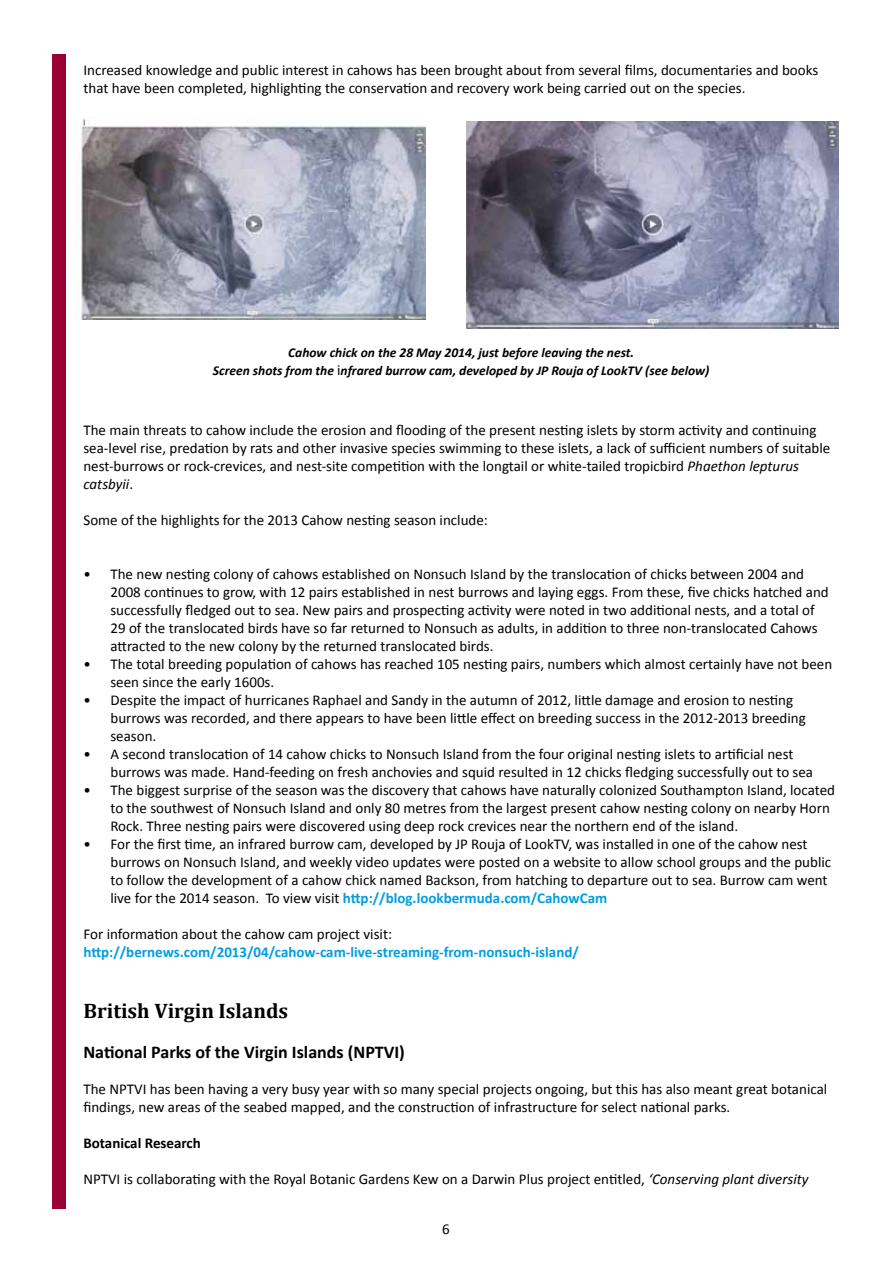
<style>
.page{position:relative;width:893px;height:1263px;background:#fff}
.page>*{position:absolute;margin:0;border:0;box-sizing:border-box;transform-origin:0 0}
.t1{font:700 21px "Cambria";color:#000}
.t2{font:700 18px "Calibri";color:#000}
.t3{font:15px/18px "Calibri";color:#000}
.t4{font:700 15px "Calibri";color:#009ee1}
.t5{font:700 15px "Calibri";color:#000}
.t6{font:italic 700 13.5px/18px "Calibri";color:#000;text-align:center}
.s1{font-weight:400;font-style:normal;font-size:15px}
.s2{font-style:italic}
.s3{font-weight:700;color:#009ee1}
</style>
<div class="page">
<div style="left:53px;top:54px;width:13px;height:1155px;background:#9a0033"></div>
<img style="left:81px;top:119px;width:344px;height:201px">
<img style="left:466px;top:121px;width:373px;height:207px">
<p class="t3" style="left:83px;top:61px;width:736px">Increased knowledge and public interest in cahows has been brought about from several films, documentaries and books that have been completed, highlighting the conservation and recovery work being carried out on the species.</p>
<p class="t6" style="left:213px;top:344px;width:498px">Cahow chick on the 28 May 2014, just before leaving the nest.<br>Screen shots from the <span class="s1">i</span>nfrared burrow cam, developed by JP Rouja of LookTV (see below)</p>
<p class="t3" style="left:83px;top:421px;width:748px">The main threats to cahow include the erosion and flooding of the present nesting islets by storm activity and continuing sea-level rise, predation by rats and other invasive species swimming to these islets, a lack of sufficient numbers of suitable nest-burrows or rock-crevices, and nest-site competition with the longtail or white-tailed tropicbird <span class="s2">Phaethon lepturus catsbyii</span>.</p>
<p class="t3" style="left:83px;top:511px;width:406px">Some of the highlights for the 2013 Cahow nesting season include:</p>
<p class="t3" style="left:110px;top:565px;width:720px;text-indent:-27px">• The new nesting colony of cahows established on Nonsuch Island by the translocation of chicks between 2004 and 2008 continues to grow, with 12 pairs established in nest burrows and laying eggs. From these, five chicks hatched and successfully fledged out to sea. New pairs and prospecting activity were noted in two additional nests, and a total of 29 of the translocated birds have so far returned to Nonsuch as adults, in addition to three non-translocated Cahows attracted to the new colony by the returned translocated birds.</p>
<p class="t3" style="left:110px;top:655px;width:723px;text-indent:-27px">• The total breeding population of cahows has reached 105 nesting pairs, numbers which almost certainly have not been seen since the early 1600s.</p>
<p class="t3" style="left:110px;top:691px;width:697px;text-indent:-27px">• Despite the impact of hurricanes Raphael and Sandy in the autumn of 2012, little damage and erosion to nesting burrows was recorded, and there appears to have been little effect on breeding success in the 2012-2013 breeding season.</p>
<p class="t3" style="left:110px;top:745px;width:704px;text-indent:-27px">• A second translocation of 14 cahow chicks to Nonsuch Island from the four original nesting islets to artificial nest burrows was made. Hand-feeding on fresh anchovies and squid resulted in 12 chicks fledging successfully out to sea</p>
<p class="t3" style="left:110px;top:781px;width:726px;text-indent:-27px">• The biggest surprise of the season was the discovery that cahows have naturally colonized Southampton Island, located to the southwest of Nonsuch Island and only 80 metres from the largest present cahow nesting colony on nearby Horn<br>Rock. Three nesting pairs were discovered using deep rock crevices near the northern end of the island.</p>
<p class="t3" style="left:110px;top:835px;width:722px;text-indent:-27px">• For the first time, an infrared burrow cam, developed by JP Rouja of LookTV, was installed in one of the cahow nest burrows on Nonsuch Island, and weekly video updates were posted on a website to allow school groups and the public to follow the development of a cahow chick named Backson, from hatching to departure out to sea. Burrow cam went live for the 2014 season. To view visit <span class="s3">http://blog.lookbermuda.com/CahowCam</span></p>
<p class="t3" style="left:83px;top:925px;width:310px">For information about the cahow cam project visit:</p>
<p class="t4" style="left:83px;top:942px;width:497px">http://bernews.com/2013/04/cahow-cam-live-streaming-from-nonsuch-island/</p>
<h1 class="t1" style="left:83px;top:1004px;width:206px">British Virgin Islands</h1>
<p class="t2" style="left:83px;top:1040px;width:323px">National Parks of the Virgin Islands (NPTVI)</p>
<p class="t3" style="left:83px;top:1080px;width:745px">The NPTVI has been having a very busy year with so many special projects ongoing, but this has also meant great botanical findings, new areas of the seabed mapped, and the construction of infrastructure for select national parks.</p>
<p class="t5" style="left:83px;top:1133px;width:119px">Botanical Research</p>
<p class="t3" style="left:83px;top:1170px;width:727px">NPTVI is collaborating with the Royal Botanic Gardens Kew on a Darwin Plus project entitled, <span class="s2">‘Conserving plant diversity</span></p>
<p class="t3" style="left:442px;top:1220px;width:9px">6</p>
</div>
